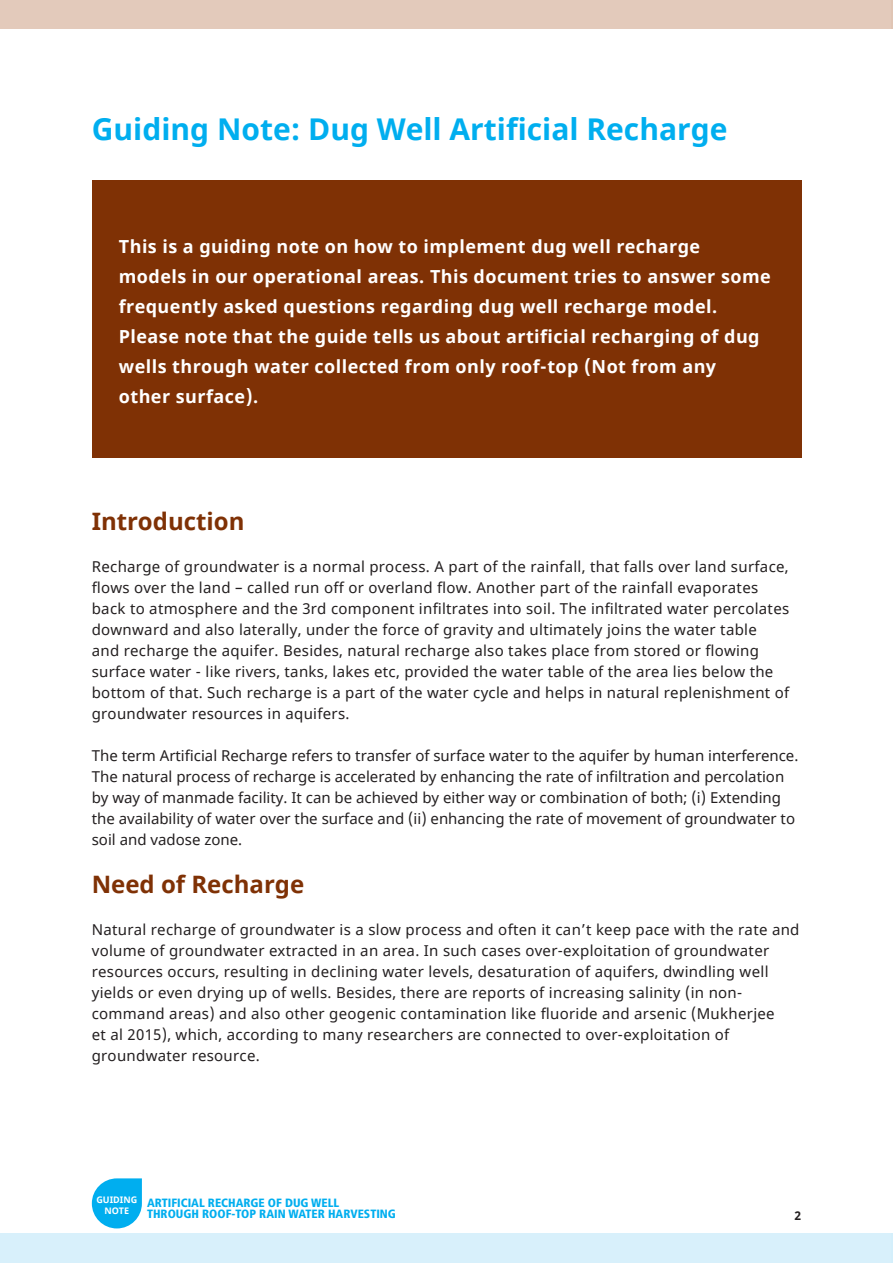
<style>
.page{position:relative;width:893px;height:1263px;background:#fff}
.page>*{position:absolute;margin:0;border:0;box-sizing:border-box;transform-origin:0 0}
.t1{font:700 30px "Noto Sans";color:#00aeef}
.t2{font:700 24px "Noto Sans";color:#7f3105}
.t3{font:700 18px/30px "Noto Sans";letter-spacing:.025em;color:#fff}
.t4{font:15px/21px "Noto Sans";letter-spacing:.02em;color:#231f20}
.t5{font:15px/21px "Noto Sans";color:#231f20}
.t6{font:900 condensed 12px/10.8px "Frutiger LT Std";color:#00aeef}
.t7{font:700 12px "Noto Sans";color:#231f20}
.t8{font:700 9px/10.6px "Noto Sans";color:#fff;text-align:center}
</style>
<div class="page">
<div style="left:0;top:1234px;width:893px;height:29px;background:#d4effb"></div>
<svg style="left:92px;top:1178px;width:50px;height:50px;background:#29bbf1"></svg>
<div style="left:0;top:0;width:893px;height:28px;background:#e3cabb"></div>
<hr style="left:891px;top:0;width:2px;height:28px;background:#e0c5b4">
<div style="left:92px;top:180px;width:710px;height:277px;background:#7f3105"></div>
<h1 class="t1" style="left:92px;top:108px;width:637px">Guiding Note: Dug Well Artificial Recharge</h1>
<p class="t3" style="left:119px;top:232px;width:653px">This is a guiding note on how to implement dug well recharge models in our operational areas. This document tries to answer some frequently asked questions regarding dug well recharge model.<br>Please note that the guide tells us about artificial recharging of dug wells through water collected from only roof-top (Not from any other surface).</p>
<h2 class="t2" style="left:92px;top:504px;width:154px">Introduction</h2>
<p class="t4" style="left:92px;top:556px;width:699px">Recharge of groundwater is a normal process. A part of the rainfall, that falls over land surface, flows over the land – called run off or overland flow. Another part of the rainfall evaporates back to atmosphere and the 3rd component infiltrates into soil. The infiltrated water percolates downward and also laterally, under the force of gravity and ultimately joins the water table<br>and recharge the aquifer. Besides, natural recharge also takes place from stored or flowing surface water - like rivers, tanks, lakes etc, provided the water table of the area lies below the bottom of that. Such recharge is a part of the water cycle and helps in natural replenishment of groundwater resources in aquifers.</p>
<p class="t5" style="left:92px;top:745px;width:708px">The term Artificial Recharge refers to transfer of surface water to the aquifer by human interference.<br>The natural process of recharge is accelerated by enhancing the rate of infiltration and percolation by way of manmade facility. It can be achieved by either way or combination of both; (i) Extending the availability of water over the surface and (ii) enhancing the rate of movement of groundwater to soil and vadose zone.</p>
<h2 class="t2" style="left:92px;top:867px;width:214px">Need of Recharge</h2>
<p class="t4" style="left:92px;top:919px;width:709px">Natural recharge of groundwater is a slow process and often it can’t keep pace with the rate and volume of groundwater extracted in an area. In such cases over-exploitation of groundwater resources occurs, resulting in declining water levels, desaturation of aquifers, dwindling well yields or even drying up of wells. Besides, there are reports of increasing salinity (in non&shy;command areas) and also other geogenic contamination like fluoride and arsenic (Mukherjee<br>et al 2015), which, according to many researchers are connected to over-exploitation of groundwater resource.</p>
<p class="t8" style="left:96px;top:1195px;width:42px">GUIDING<br>NOTE</p>
<p class="t6" style="left:147px;top:1197px;width:250px">ARTIFICIAL RECHARGE OF DUG WELL<br>THROUGH ROOF-TOP RAIN WATER HARVESTING</p>
<p class="t7" style="left:794px;top:1207px;width:8px">2</p>
</div>
